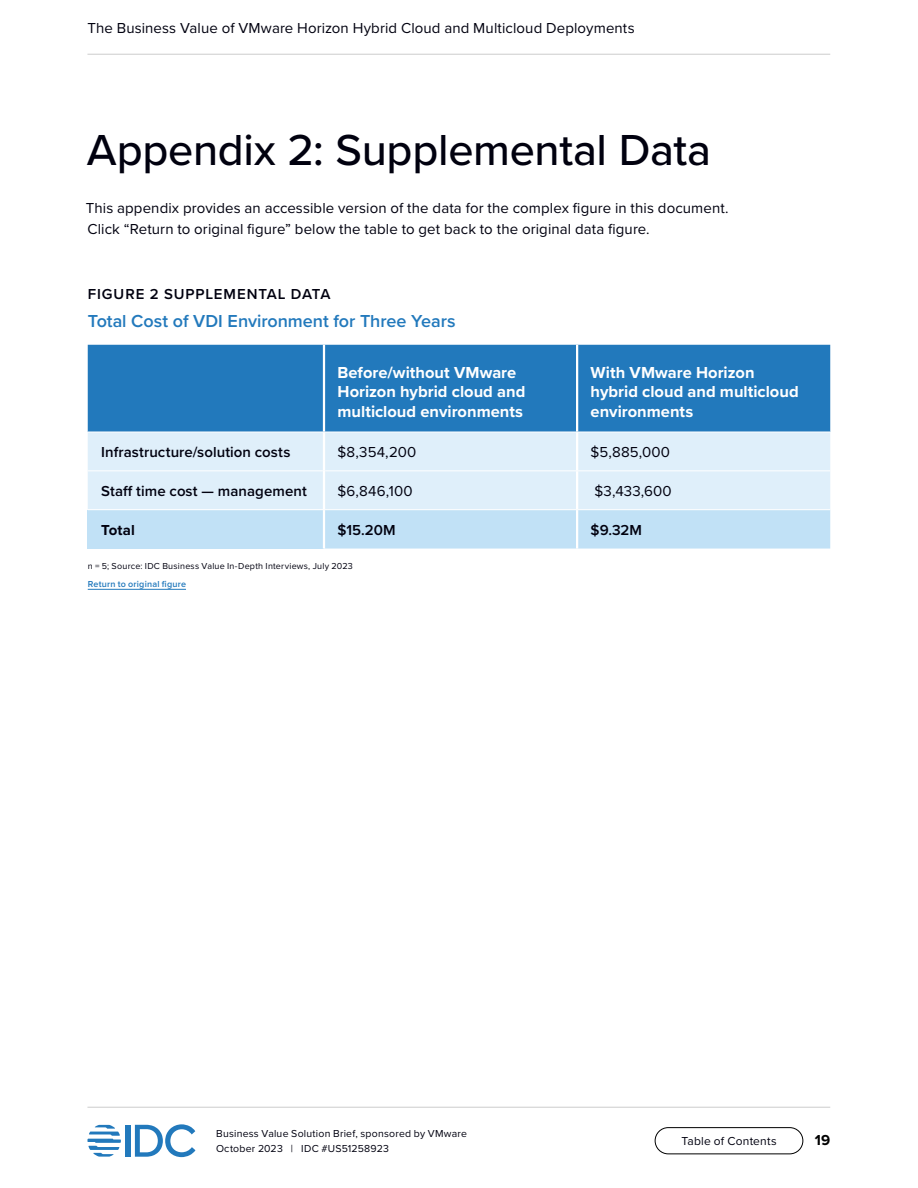
<style>
.page{position:relative;width:918px;height:1188px;background:#fff}
.page>*{position:absolute;margin:0;border:0;box-sizing:border-box;transform-origin:0 0}
.t1{font:500 45px "Proxima Nova";letter-spacing:-.005em;color:#01010f}
.Table_Heading{font:600 18px "Proxima Nova";letter-spacing:-.005em;color:#2279bc}
.Table_Column_Title__left_align{font:700 16.5px/19.5px "Proxima Nova";color:#fff}
.Body_Text{font:15px/21px "Proxima Nova";letter-spacing:.005em;color:#01010f}
.Table_Row_Title{font:600 15px "Proxima Nova";letter-spacing:.005em;color:#01010f}
.Table_Text__left_align{font:15px "Proxima Nova";letter-spacing:.015em;color:#01010f}
.Table_Number{font:600 15px "Proxima Nova";letter-spacing:.06em;color:#01010f}
.Table_Text__highlighted{font:600 15px "Proxima Nova";color:#01010f}
.Table_Row_Title__highlighted{font:700 15px "Proxima Nova";letter-spacing:.005em;color:#01010f}
.t2{font:700 15px "Proxima Nova";color:#000}
.t3{font:12px "Proxima Nova";letter-spacing:.015em;color:#01010f}
.t4{font:10.5px/15px "Proxima Nova";letter-spacing:.02em;color:#01010f}
.Table_Notes_and_Sources{font:9px "Proxima Nova";letter-spacing:.025em;color:#01010f}
.Table_Supplemental_Data_Hyperlink{font:600 9px "Proxima Nova";letter-spacing:.02em;color:#2279bc}
</style>
<div class="page">
<div style="left:655px;top:1127px;width:148px;height:27px;border:1px solid #000;border-radius:13px"></div>
<hr style="left:87px;top:54px;width:743px;height:1px;background:#ccc">
<hr style="left:87px;top:1107px;width:743px;height:1px;background:#ccc">
<div style="left:126px;top:1125px;width:5px;height:32px;background:#2279bc"></div>
<svg style="left:135px;top:1124px;width:60px;height:33px"></svg>
<svg style="left:87px;top:1125px;width:34px;height:32px"></svg>
<hr style="left:88px;top:589px;width:98px;height:1px;background:#2279bc">
<div style="left:88px;top:345px;width:742px;height:87px;background:#2279bc"></div>
<svg style="left:88px;top:433px;width:742px;height:116px;background:#d5eaf8"></svg>
<hr style="left:576px;top:432px;width:2px;height:38px;background:#fff">
<hr style="left:576px;top:471px;width:2px;height:38px;background:#fff">
<hr style="left:576px;top:510px;width:2px;height:39px;background:#fff">
<hr style="left:88px;top:470px;width:235px;height:1px;background:#fff">
<hr style="left:325px;top:470px;width:252px;height:1px;background:#fff">
<hr style="left:577px;top:470px;width:253px;height:1px;background:#fff">
<hr style="left:323px;top:345px;width:2px;height:87px;background:#fff">
<hr style="left:576px;top:345px;width:2px;height:87px;background:#fff">
<hr style="left:323px;top:432px;width:2px;height:39px;background:#fff">
<hr style="left:323px;top:471px;width:2px;height:38px;background:#fff">
<hr style="left:88px;top:509px;width:236px;height:1px;background:#fff">
<hr style="left:324px;top:509px;width:253px;height:1px;background:#fff">
<hr style="left:577px;top:509px;width:253px;height:1px;background:#fff">
<hr style="left:323px;top:510px;width:2px;height:39px;background:#fff">
<p class="Body_Text" style="left:87px;top:17px;width:549px">The Business Value of VMware Horizon Hybrid Cloud and Multicloud Deployments</p>
<h2 class="t1" style="left:87px;top:116px;width:626px">Appendix 2: Supplemental Data</h2>
<p class="Body_Text" style="left:86px;top:196px;width:644px">This appendix provides an accessible version of the data for the complex figure in this document.<br>Click “Return to original figure” below the table to get back to the original data figure.</p>
<p class="Table_Number" style="left:88px;top:283px;width:244px">FIGURE 2 SUPPLEMENTAL DATA</p>
<p class="Table_Heading" style="left:88px;top:307px;width:370px">Total Cost of VDI Environment for Three Years</p>
<p class="Table_Column_Title__left_align" style="left:338px;top:362px;width:189px">Before/without VMware<br>Horizon hybrid cloud and multicloud environments</p>
<p class="Table_Column_Title__left_align" style="left:591px;top:362px;width:210px">With VMware Horizon hybrid cloud and multicloud environments</p>
<p class="Table_Row_Title" style="left:101px;top:441px;width:191px">Infrastructure/solution costs</p>
<p class="Table_Text__left_align" style="left:338px;top:441px;width:80px">$8,354,200</p>
<p class="Table_Text__left_align" style="left:591px;top:441px;width:81px">$5,885,000</p>
<p class="Table_Row_Title" style="left:101px;top:480px;width:207px">Staff time cost — management</p>
<p class="Table_Text__left_align" style="left:338px;top:480px;width:77px">$6,846,100</p>
<p class="Table_Text__left_align" style="left:594px;top:480px;width:79px">$3,433,600</p>
<p class="Table_Row_Title__highlighted" style="left:101px;top:519px;width:35px">Total</p>
<p class="Table_Text__highlighted" style="left:338px;top:519px;width:60px">$15.20M</p>
<p class="Table_Text__highlighted" style="left:591px;top:519px;width:53px">$9.32M</p>
<p class="Table_Notes_and_Sources" style="left:88px;top:559px;width:267px">n = 5; Source: IDC Business Value In-Depth Interviews, July 2023</p>
<p class="Table_Supplemental_Data_Hyperlink" style="left:88px;top:577px;width:100px">Return to original figure</p>
<p class="t4" style="left:216px;top:1126px;width:253px">Business Value Solution Brief, sponsored by VMware<br>October 2023 | IDC #US51258923</p>
<p class="t3" style="left:681px;top:1132px;width:97px">Table of Contents</p>
<p class="t2" style="left:815px;top:1129px;width:17px">19</p>
</div>
